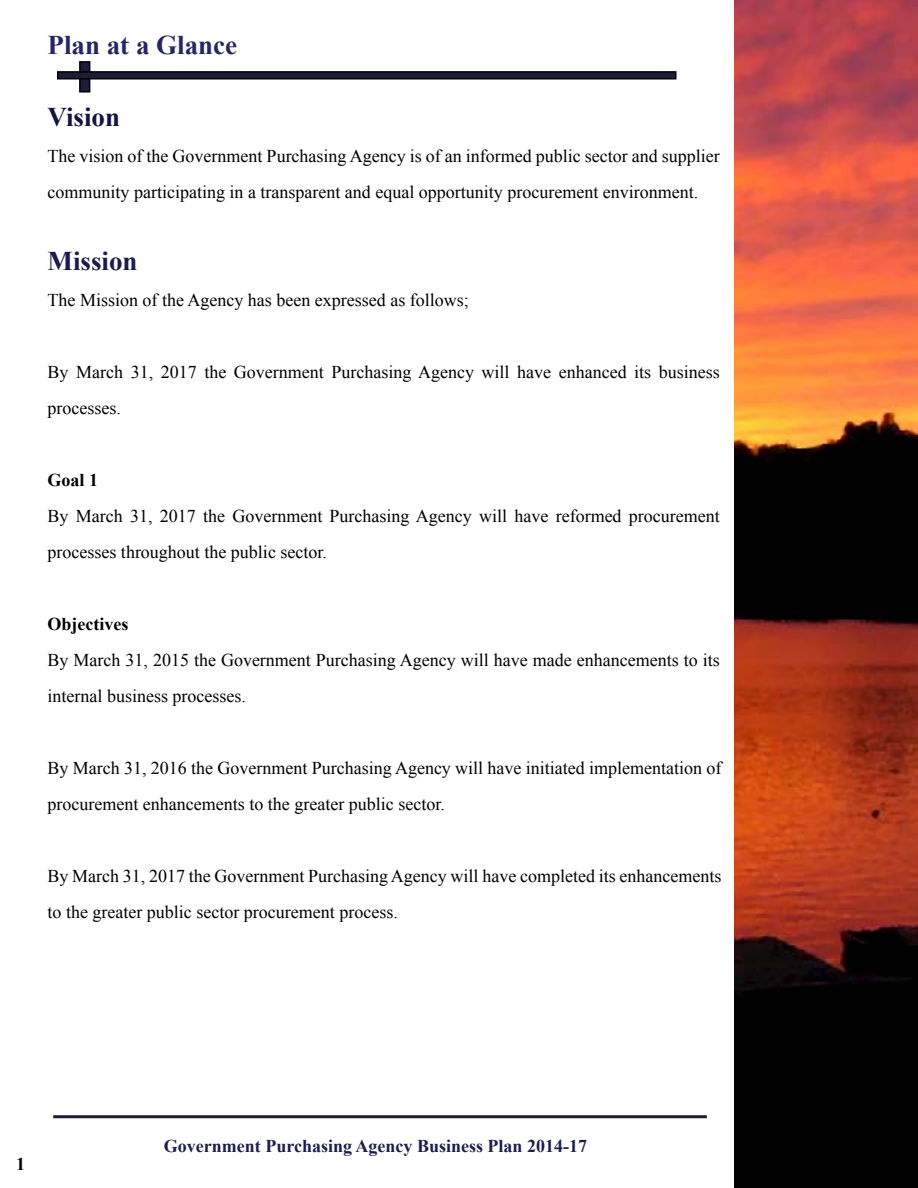
<style>
.page{position:relative;width:918px;height:1188px;background:#fff}
.page>*{position:absolute;margin:0;border:0;box-sizing:border-box;transform-origin:0 0}
.t1{font:700 27px "Times New Roman";color:#252569}
.t2{font:700 27px "Times New Roman";color:#1c1a53}
.t3{font:700 27px "Times New Roman";color:#121346}
.t4{font:18px/36px "Times New Roman";color:#000}
.t5{font:700 18px "Times New Roman";color:#1c1c53}
.t6{font:700 18px "Times New Roman";color:#000}
</style>
<div class="page">
<div style="left:53px;top:1115px;width:654px;height:3px;background:#1b1c38;border:2px solid #1b1c38"></div>
<img style="left:734px;top:0;width:184px;height:1188px">
<svg style="left:57px;top:61px;width:620px;height:32px"></svg>
<h1 class="t1" style="left:48px;top:26px;width:191px">Plan at a Glance</h1>
<h1 class="t3" style="left:48px;top:98px;width:74px">Vision</h1>
<p class="t4" style="left:48px;top:138px;width:674px">The vision of the Government Purchasing Agency is of an informed public sector and supplier community participating in a transparent and equal opportunity procurement environment.</p>
<h1 class="t2" style="left:48px;top:242px;width:92px">Mission</h1>
<p class="t4" style="left:48px;top:282px;width:423px">The Mission of the Agency has been expressed as follows;</p>
<p class="t4" style="left:48px;top:354px;width:674px">By March 31, 2017 the Government Purchasing Agency will have enhanced its business processes.</p>
<p class="t6" style="left:48px;top:468px;width:52px">Goal 1</p>
<p class="t4" style="left:48px;top:498px;width:674px">By March 31, 2017 the Government Purchasing Agency will have reformed procurement processes throughout the public sector.</p>
<p class="t6" style="left:48px;top:612px;width:82px">Objectives</p>
<p class="t4" style="left:48px;top:642px;width:674px">By March 31, 2015 the Government Purchasing Agency will have made enhancements to its internal business processes.</p>
<p class="t4" style="left:48px;top:750px;width:675px">By March 31, 2016 the Government Purchasing Agency will have initiated implementation of procurement enhancements to the greater public sector.</p>
<p class="t4" style="left:48px;top:858px;width:675px">By March 31, 2017 the Government Purchasing Agency will have completed its enhancements to the greater public sector procurement process.</p>
<p class="t6" style="left:16px;top:1152px;width:10px">1</p>
<p class="t5" style="left:164px;top:1134px;width:425px">Government Purchasing Agency Business Plan 2014-17</p>
</div>
